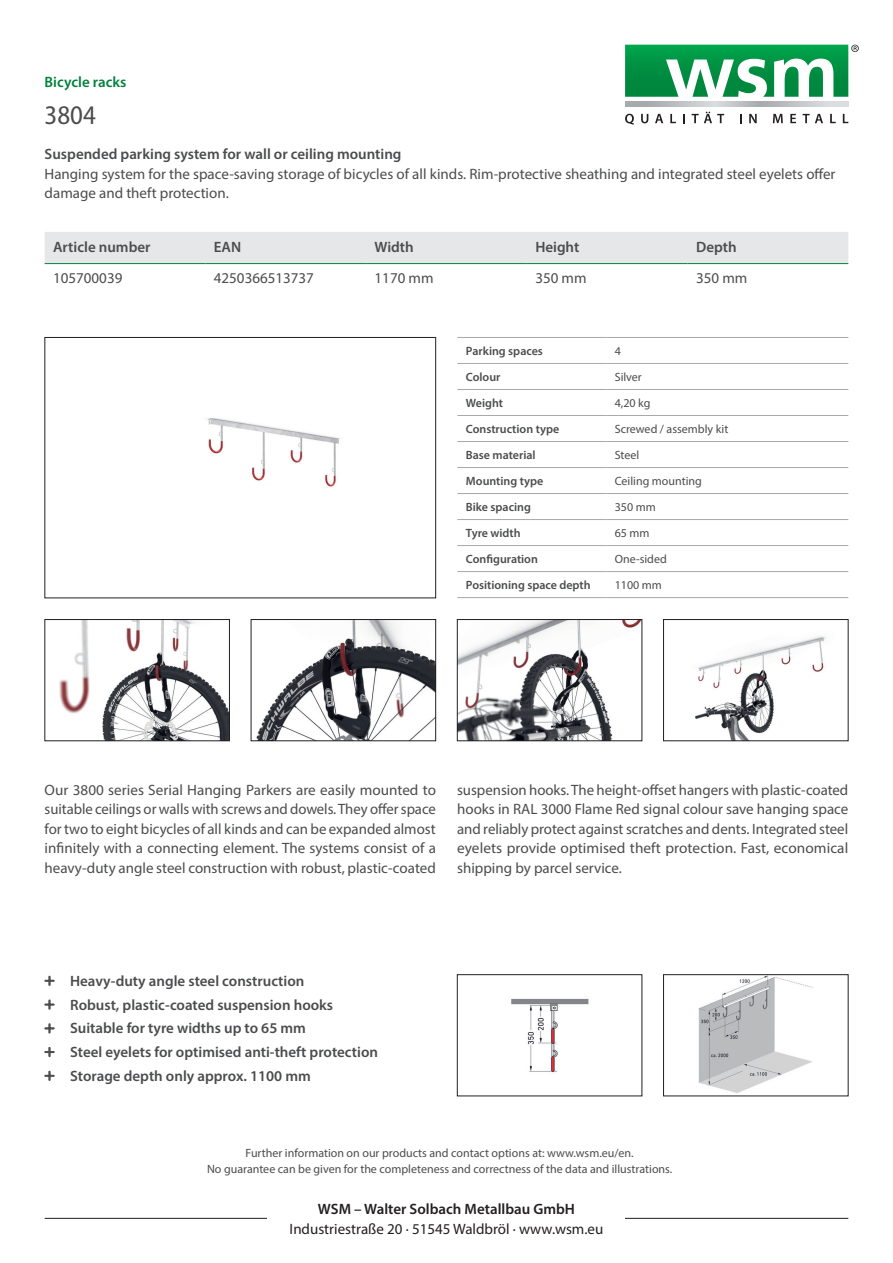
<style>
.page{position:relative;width:893px;height:1263px;background:#fff}
.page>*{position:absolute;margin:0;border:0;box-sizing:border-box;transform-origin:0 0}
.t1{font:semi-condensed 27px "Myriad Pro";color:#4b4c4d}
.t2{font:15px/19.5px "Myriad Pro";color:#4b4c4d;text-align:justify}
.t3{font:600 15px/23.7px "Myriad Pro";color:#4b4c4d}
.t4{font:15px "Myriad Pro";color:#231f20}
.t5{font:600 15px "Myriad Pro";color:#231f20}
.t6{font:600 15px "Myriad Pro";color:#00823d}
.t7{font:12px/16.5px "Myriad Pro";color:#4b4c4d;text-align:center}
.t8{font:600 12px "Myriad Pro";color:#4b4c4d}
</style>
<div class="page">
<img style="left:206px;top:418px;width:135px;height:69px">
<div style="left:45px;top:337px;width:391px;height:261px;border:1px solid #231f20"></div>
<img style="left:59px;top:621px;width:169px;height:118px">
<div style="left:45px;top:619px;width:185px;height:122px;border:1px solid #231f20"></div>
<img style="left:256px;top:621px;width:178px;height:118px">
<div style="left:251px;top:619px;width:185px;height:122px;border:1px solid #231f20"></div>
<img style="left:695px;top:636px;width:131px;height:103px">
<div style="left:663px;top:619px;width:185px;height:122px;border:1px solid #231f20"></div>
<img style="left:459px;top:621px;width:181px;height:118px">
<div style="left:457px;top:619px;width:185px;height:122px;border:1px solid #231f20"></div>
<div style="left:45px;top:232px;width:803px;height:31px;background:#e6e7e9"></div>
<hr style="left:45px;top:263px;width:160px;height:1px;background:#00823d">
<hr style="left:205px;top:263px;width:161px;height:1px;background:#00823d">
<hr style="left:366px;top:263px;width:161px;height:1px;background:#00823d">
<hr style="left:527px;top:263px;width:161px;height:1px;background:#00823d">
<hr style="left:688px;top:263px;width:160px;height:1px;background:#00823d">
<img style="left:698px;top:976px;width:115px;height:117px">
<div style="left:663px;top:974px;width:185px;height:122px;border:1px solid #231f20"></div>
<img style="left:511px;top:998px;width:78px;height:75px">
<div style="left:457px;top:974px;width:185px;height:122px;border:1px solid #231f20"></div>
<hr style="left:457px;top:337px;width:149px;height:1px;background:#a8a9ad">
<hr style="left:606px;top:337px;width:242px;height:1px;background:#a8a9ad">
<hr style="left:457px;top:363px;width:149px;height:1px;background:#a8a9ad">
<hr style="left:606px;top:363px;width:242px;height:1px;background:#a8a9ad">
<hr style="left:457px;top:389px;width:149px;height:1px;background:#a8a9ad">
<hr style="left:606px;top:389px;width:242px;height:1px;background:#a8a9ad">
<hr style="left:457px;top:415px;width:149px;height:1px;background:#a8a9ad">
<hr style="left:606px;top:415px;width:242px;height:1px;background:#a8a9ad">
<hr style="left:457px;top:441px;width:149px;height:1px;background:#a8a9ad">
<hr style="left:606px;top:441px;width:242px;height:1px;background:#a8a9ad">
<hr style="left:457px;top:467px;width:149px;height:1px;background:#a8a9ad">
<hr style="left:606px;top:467px;width:242px;height:1px;background:#a8a9ad">
<hr style="left:457px;top:493px;width:149px;height:1px;background:#a8a9ad">
<hr style="left:606px;top:493px;width:242px;height:1px;background:#a8a9ad">
<hr style="left:457px;top:519px;width:149px;height:1px;background:#a8a9ad">
<hr style="left:606px;top:519px;width:242px;height:1px;background:#a8a9ad">
<hr style="left:457px;top:545px;width:149px;height:1px;background:#a8a9ad">
<hr style="left:606px;top:545px;width:242px;height:1px;background:#a8a9ad">
<hr style="left:457px;top:571px;width:149px;height:1px;background:#a8a9ad">
<hr style="left:606px;top:571px;width:242px;height:1px;background:#a8a9ad">
<hr style="left:457px;top:597px;width:149px;height:1px;background:#a8a9ad">
<hr style="left:606px;top:597px;width:242px;height:1px;background:#a8a9ad">
<hr style="left:45px;top:1218px;width:803px;height:1px;background:#231f20">
<svg style="left:625px;top:114px;width:9px;height:11px"></svg>
<svg style="left:641px;top:114px;width:7px;height:9px"></svg>
<svg style="left:655px;top:114px;width:8px;height:9px"></svg>
<svg style="left:670px;top:114px;width:6px;height:9px"></svg>
<svg style="left:683px;top:114px;width:2px;height:9px"></svg>
<svg style="left:692px;top:112px;width:32px;height:11px"></svg>
<svg style="left:749px;top:114px;width:8px;height:9px"></svg>
<svg style="left:773px;top:114px;width:10px;height:9px"></svg>
<svg style="left:790px;top:114px;width:6px;height:9px"></svg>
<svg style="left:803px;top:114px;width:20px;height:9px"></svg>
<svg style="left:830px;top:114px;width:6px;height:9px"></svg>
<svg style="left:843px;top:114px;width:5px;height:9px"></svg>
<hr style="left:625px;top:106px;width:223px;height:1px;background:#636366">
<svg style="left:625px;top:102px;width:223px;height:4px"></svg>
<svg style="left:625px;top:45px;width:234px;height:52px"></svg>
<div style="left:268px;top:1203px;width:357px;height:30px;background:#fff"></div>
<p class="t6" style="left:45px;top:72px;width:83px">Bicycle racks</p>
<h1 class="t1" style="left:45px;top:99px;width:53px">3804</h1>
<p class="t3" style="left:45px;top:142px;width:358px">Suspended parking system for wall or ceiling mounting</p>
<p class="t2" style="left:45px;top:164px;width:792px">Hanging system for the space-saving storage of bicycles of all kinds. Rim-protective sheathing and integrated steel eyelets offer damage and theft protection.</p>
<p class="t3" style="left:53px;top:234px;width:99px">Article number</p>
<p class="t3" style="left:214px;top:234px;width:29px">EAN</p>
<p class="t3" style="left:375px;top:234px;width:41px">Width</p>
<p class="t3" style="left:535px;top:234px;width:46px">Height</p>
<p class="t3" style="left:696px;top:234px;width:42px">Depth</p>
<p class="t2" style="left:53px;top:268px;width:71px">105700039</p>
<p class="t2" style="left:214px;top:268px;width:102px">4250366513737</p>
<p class="t2" style="left:375px;top:268px;width:60px">1170 mm</p>
<p class="t2" style="left:535px;top:268px;width:53px">350 mm</p>
<p class="t2" style="left:696px;top:268px;width:53px">350 mm</p>
<p class="t8" style="left:466px;top:343px;width:78px">Parking spaces</p>
<p class="t7" style="left:615px;top:342px;width:8px">4</p>
<p class="t8" style="left:466px;top:369px;width:36px">Colour</p>
<p class="t7" style="left:615px;top:368px;width:29px">Silver</p>
<p class="t8" style="left:466px;top:395px;width:39px">Weight</p>
<p class="t7" style="left:615px;top:394px;width:37px">4,20 kg</p>
<p class="t8" style="left:466px;top:421px;width:95px">Construction type</p>
<p class="t7" style="left:615px;top:420px;width:115px">Screwed / assembly kit</p>
<p class="t8" style="left:466px;top:447px;width:71px">Base material</p>
<p class="t7" style="left:615px;top:446px;width:26px">Steel</p>
<p class="t8" style="left:466px;top:473px;width:79px">Mounting type</p>
<p class="t7" style="left:615px;top:472px;width:89px">Ceiling mounting</p>
<p class="t8" style="left:466px;top:499px;width:67px">Bike spacing</p>
<p class="t7" style="left:615px;top:498px;width:43px">350 mm</p>
<p class="t8" style="left:466px;top:525px;width:56px">Tyre width</p>
<p class="t7" style="left:615px;top:524px;width:36px">65 mm</p>
<p class="t8" style="left:466px;top:551px;width:74px">Configuration</p>
<p class="t7" style="left:615px;top:550px;width:54px">One-sided</p>
<p class="t8" style="left:466px;top:577px;width:126px">Positioning space depth</p>
<p class="t7" style="left:615px;top:577px;width:49px">1100 mm</p>
<p class="t2" style="left:45px;top:780px;width:393px">Our 3800 series Serial Hanging Parkers are easily mounted to suitable ceilings or walls with screws and dowels. They offer space for two to eight bicycles of all kinds and can be expanded almost infinitely with a connecting element. The systems consist of a heavy-duty angle steel construction with robust, plastic-coated</p>
<p class="t2" style="left:457px;top:780px;width:393px">suspension hooks. The height-offset hangers with plastic-coated hooks in RAL 3000 Flame Red signal colour save hanging space and reliably protect against scratches and dents. Integrated steel eyelets provide optimised theft protection. Fast, economical shipping by parcel service.</p>
<p class="t3" style="left:70px;top:968px;width:309px">Heavy-duty angle steel construction<br>Robust, plastic-coated suspension hooks Suitable for tyre widths up to 65 mm<br>Steel eyelets for optimised anti-theft protection Storage depth only approx. 1100 mm</p>
<p class="t7" style="left:207px;top:1144px;width:467px">Further information on our products and contact options at: www.wsm.eu/en.<br>No guarantee can be given for the completeness and correctness of the data and illustrations.</p>
<p class="t5" style="left:318px;top:1199px;width:259px">WSM – Walter Solbach Metallbau GmbH</p>
<p class="t4" style="left:290px;top:1219px;width:315px">Industriestraße 20 · 51545 Waldbröl · www.wsm.eu</p>
</div>
